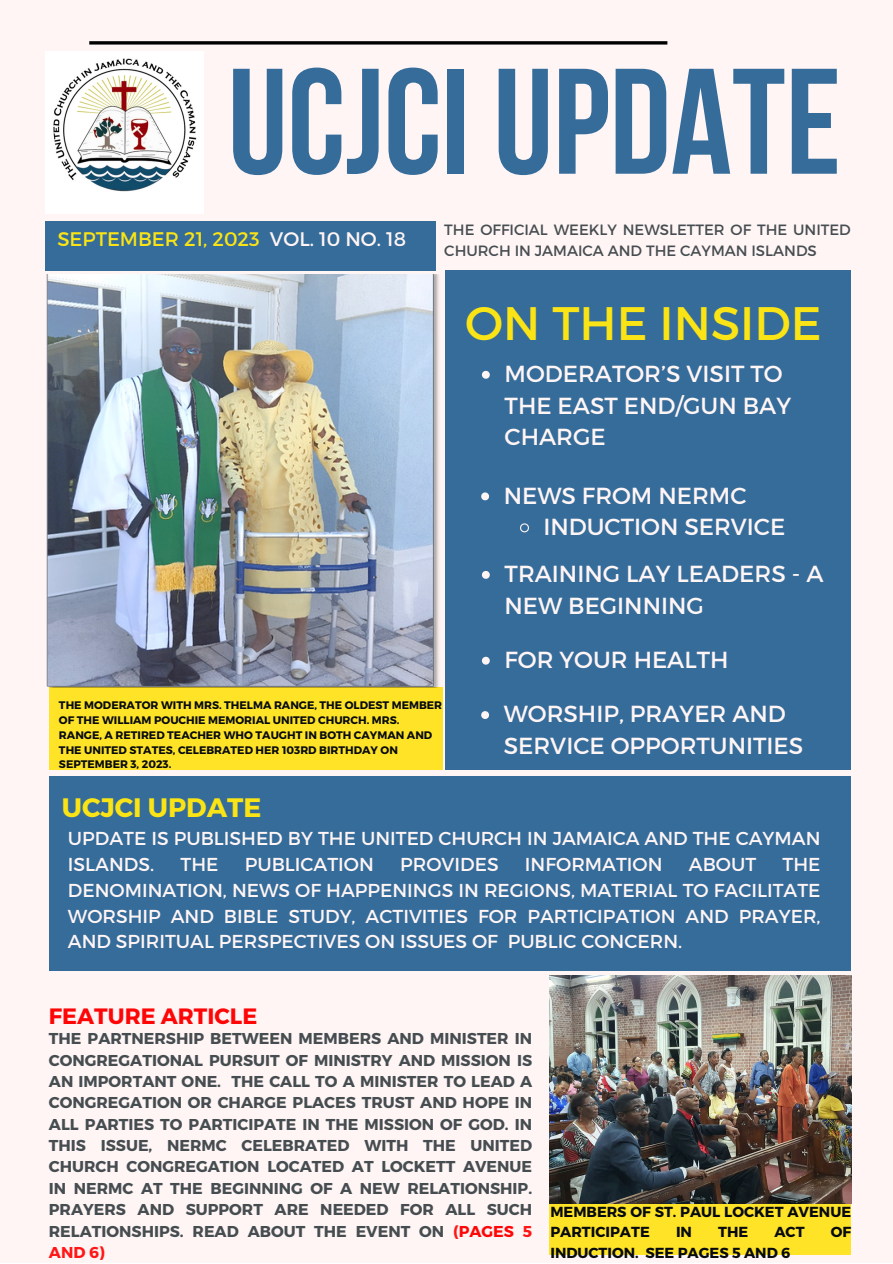
<style>
.page{position:relative;width:893px;height:1264px;background:#fff}
.page>*{position:absolute;margin:0;border:0;box-sizing:border-box;transform-origin:0 0}
.t1{font:149.85px "Bebas Neue Cyrillic";color:#356c9a}
.t2{font:46.95px "Montserrat";color:#fae415}
.t3{font:700 26.7px "Montserrat";color:#fae415}
.t4{font:23.25px/31.5px "Montserrat";color:#fff5f5}
.t5{font:700 22.2px "Montserrat";color:#ff0606}
.t6{font:19.65px "Montserrat";color:#fae415}
.t7{font:18.75px/25.8px "Montserrat";color:#fff5f5}
.t8{font:700 15.75px/21.3px "Montserrat";color:#464d50;text-align:justify}
.t9{font:14.85px/20.7px "Montserrat";color:#464d50}
.t10{font:700 14.55px/20.2px "Montserrat";color:#070a0e}
.t11{font:700 10.95px/15px "Montserrat";color:#070a0e}
.s1{color:#fff5f5}
.s2{color:#ff1616}
.s3{color:#ff0606}
</style>
<div class="page">
<div style="left:0;top:0;width:892px;height:1262px;background:#fff5f5"></div>
<svg style="left:89px;top:41px;width:578px;height:4px;background:#272525"></svg>
<div style="left:45px;top:221px;width:390px;height:50px;background:#356c9a"></div>
<div style="left:445px;top:271px;width:405px;height:499px;background:#356c9a"></div>
<div style="left:49px;top:775px;width:801px;height:195px;background:#356c9a"></div>
<img style="left:53px;top:58px;width:144px;height:134px">
<div style="left:549px;top:1176px;width:302px;height:78px;background:#ffe326"></div>
<div style="left:49px;top:688px;width:393px;height:82px;background:#ffe326"></div>
<img style="left:46px;top:275px;width:393px;height:412px">
<img style="left:549px;top:975px;width:302px;height:228px">
<svg style="left:481px;top:711px;width:8px;height:8px"></svg>
<svg style="left:482px;top:371px;width:7px;height:8px"></svg>
<svg style="left:482px;top:656px;width:7px;height:8px"></svg>
<svg style="left:482px;top:571px;width:7px;height:8px"></svg>
<svg style="left:481px;top:492px;width:8px;height:8px"></svg>
<svg style="left:520px;top:523px;width:9px;height:10px"></svg>
<p class="t1" style="left:228px;top:61px;width:614px">UCJCI UPDATE</p>
<p class="t6" style="left:57px;top:226px;width:350px">SEPTEMBER 21, 2023 <span class="s1">VOL. 10 NO. 18</span></p>
<p class="t9" style="left:444px;top:219px;width:408px">THE OFFICIAL WEEKLY NEWSLETTER OF THE UNITED<br>CHURCH IN JAMAICA AND THE CAYMAN ISLANDS</p>
<p class="t2" style="left:465px;top:293px;width:358px">ON THE INSIDE</p>
<p class="t4" style="left:504px;top:357px;width:288px">MODERATOR’S VISIT TO<br>THE EAST END/GUN BAY<br>CHARGE</p>
<p class="t4" style="left:504px;top:478px;width:244px">NEWS FROM NERMC</p>
<p class="t4" style="left:543px;top:510px;width:243px">INDUCTION SERVICE</p>
<p class="t4" style="left:504px;top:557px;width:320px">TRAINING LAY LEADERS - A<br>NEW BEGINNING</p>
<p class="t4" style="left:504px;top:643px;width:225px">FOR YOUR HEALTH</p>
<p class="t11" style="left:59px;top:696px;width:384px">THE MODERATOR WITH MRS. THELMA RANGE, THE OLDEST MEMBER OF THE WILLIAM POUCHIE MEMORIAL UNITED CHURCH. MRS.<br>RANGE, A RETIRED TEACHER WHO TAUGHT IN BOTH CAYMAN AND THE UNITED STATES, CELEBRATED HER 103RD BIRTHDAY ON SEPTEMBER 3, 2023.</p>
<p class="t3" style="left:62px;top:790px;width:201px">UCJCI UPDATE</p>
<p class="t4" style="left:504px;top:697px;width:301px">WORSHIP, PRAYER AND<br>SERVICE OPPORTUNITIES</p>
<p class="t7" style="left:68px;top:824px;width:754px">UPDATE IS PUBLISHED BY THE UNITED CHURCH IN JAMAICA AND THE CAYMAN<br>ISLANDS.</p>
<p class="t7" style="left:180px;top:850px;width:39px">THE</p>
<p class="t7" style="left:245px;top:850px;width:131px">PUBLICATION</p>
<p class="t7" style="left:400px;top:850px;width:100px">PROVIDES</p>
<p class="t7" style="left:525px;top:850px;width:139px">INFORMATION</p>
<p class="t7" style="left:688px;top:850px;width:69px">ABOUT</p>
<p class="t7" style="left:68px;top:850px;width:754px;text-align:justify;text-indent:714px">THE DENOMINATION, NEWS OF HAPPENINGS IN REGIONS, MATERIAL TO FACILITATE WORSHIP AND BIBLE STUDY, ACTIVITIES FOR PARTICIPATION AND PRAYER, AND SPIRITUAL PERSPECTIVES ON ISSUES OF PUBLIC CONCERN.</p>
<p class="t5" style="left:49px;top:1002px;width:210px">FEATURE ARTICLE</p>
<p class="t8" style="left:49px;top:1027px;width:485px">THE PARTNERSHIP BETWEEN MEMBERS AND MINISTER IN CONGREGATIONAL PURSUIT OF MINISTRY AND MISSION IS AN IMPORTANT ONE. THE CALL TO A MINISTER TO LEAD A CONGREGATION OR CHARGE PLACES TRUST AND HOPE IN ALL PARTIES TO PARTICIPATE IN THE MISSION OF GOD. IN THIS ISSUE, NERMC CELEBRATED WITH THE UNITED CHURCH CONGREGATION LOCATED AT LOCKETT AVENUE IN NERMC AT THE BEGINNING OF A NEW RELATIONSHIP.<br>PRAYERS AND SUPPORT ARE NEEDED FOR ALL SUCH RELATIONSHIPS. READ ABOUT THE EVENT ON <span class="s2">(</span><span class="s3">PAGES</span> <span class="s2">5<br>AND 6)</span></p>
<p class="t10" style="left:550px;top:1200px;width:302px">MEMBERS OF ST. PAUL LOCKET AVENUE<br>PARTICIPATE</p>
<p class="t10" style="left:676px;top:1221px;width:18px">IN</p>
<p class="t10" style="left:718px;top:1221px;width:32px">THE</p>
<p class="t10" style="left:774px;top:1221px;width:32px">ACT</p>
<p class="t10" style="left:830px;top:1221px;width:22px">OF</p>
<p class="t10" style="left:550px;top:1241px;width:241px">INDUCTION. SEE PAGES 5 AND 6</p>
</div>
